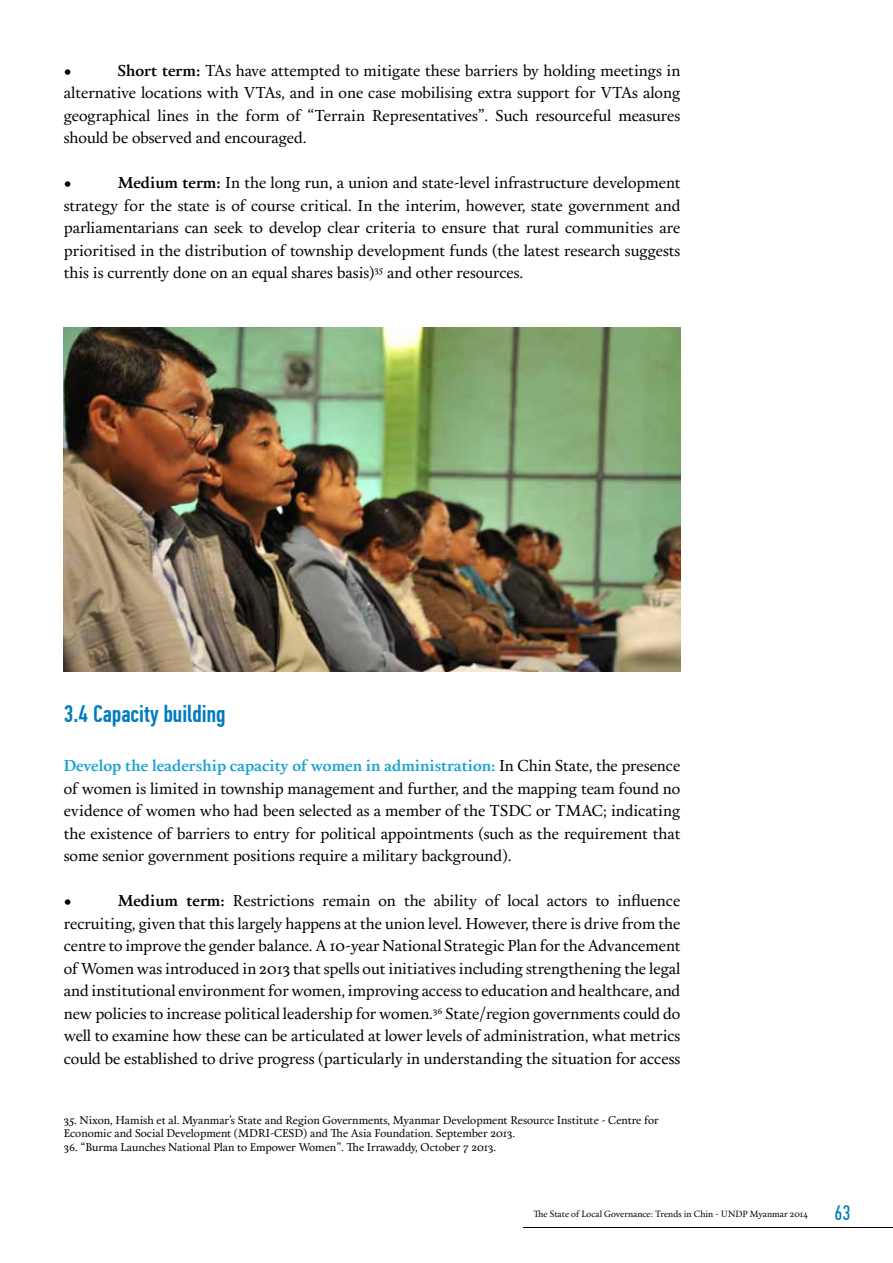
<style>
.page{position:relative;width:893px;height:1263px;background:#fff}
.page>*{position:absolute;margin:0;border:0;box-sizing:border-box;transform-origin:0 0}
.t1{font:500 24px "PF Din Text Comp Pro";color:#007dbe}
.t2{font:21px "PF Din Text Comp Pro";color:#007dbe}
.t3{font:15.75px/22.5px "Calendas Plus";color:#000;text-align:justify}
.t4{font:700 15.75px "Calendas Plus";color:#000}
.t5{font:11.25px/13.5px "Calendas Plus";color:#000}
.t6{font:9px "Calendas Plus";color:#000}
.s1{font-weight:700}
.s2{font-weight:700;color:#16a2d3}
</style>
<div class="page">
<hr style="left:523px;top:1227px;width:370px;height:1px;background:#000">
<img style="left:64px;top:327px;width:616px;height:344px">
<p class="t3" style="left:64px;top:58px;width:618px;text-indent:54px"><span class="s1">Short term:</span> TAs have attempted to mitigate these barriers by holding meetings in alternative locations with VTAs, and in one case mobilising extra support for VTAs along geographical lines in the form of “Terrain Representatives”. Such resourceful measures should be observed and encouraged.</p>
<p class="t4" style="left:64px;top:171px;width:9px">•</p>
<p class="t4" style="left:64px;top:59px;width:9px">•</p>
<p class="t3" style="left:64px;top:171px;width:618px;text-indent:54px"><span class="s1">Medium term:</span> In the long run, a union and state-level infrastructure development strategy for the state is of course critical. In the interim, however, state government and parliamentarians can seek to develop clear criteria to ensure that rural communities are prioritised in the distribution of township development funds (the latest research suggests this is currently done on an equal shares basis)<sup>35</sup> and other resources.</p>
<h1 class="t1" style="left:64px;top:700px;width:163px">3.4 Capacity building</h1>
<p class="t3" style="left:64px;top:754px;width:618px"><span class="s2">Develop the leadership capacity of women in administration:</span> In Chin State, the presence of women is limited in township management and further, and the mapping team found no evidence of women who had been selected as a member of the TSDC or TMAC; indicating the existence of barriers to entry for political appointments (such as the requirement that some senior government positions require a military background).</p>
<p class="t4" style="left:64px;top:889px;width:9px">•</p>
<p class="t3" style="left:64px;top:889px;width:618px;text-indent:54px"><span class="s1">Medium term:</span> Restrictions remain on the ability of local actors to influence recruiting, given that this largely happens at the union level. However, there is drive from the centre to improve the gender balance. A 10-year National Strategic Plan for the Advancement of Women was introduced in 2013 that spells out initiatives including strengthening the legal and institutional environment for women, improving access to education and healthcare, and new policies to increase political leadership for women.<sup>36</sup> State/region governments could do well to examine how these can be articulated at lower levels of administration, what metrics could be established to drive progress (particularly in understanding the situation for access</p>
<p class="t5" style="left:64px;top:1112px;width:597px">35. Nixon, Hamish et al. Myanmar’s State and Region Governments, Myanmar Development Resource Institute - Centre for<br>Economic and Social Development (MDRI-CESD) and The Asia Foundation. September 2013.</p>
<p class="t5" style="left:64px;top:1139px;width:434px">36. “Burma Launches National Plan to Empower Women”. The Irrawaddy, October 7 2013.</p>
<p class="t6" style="left:533px;top:1208px;width:276px">The State of Local Governance: Trends in Chin - UNDP Myanmar 2014</p>
<h2 class="t2" style="left:834px;top:1200px;width:17px">63</h2>
</div>
